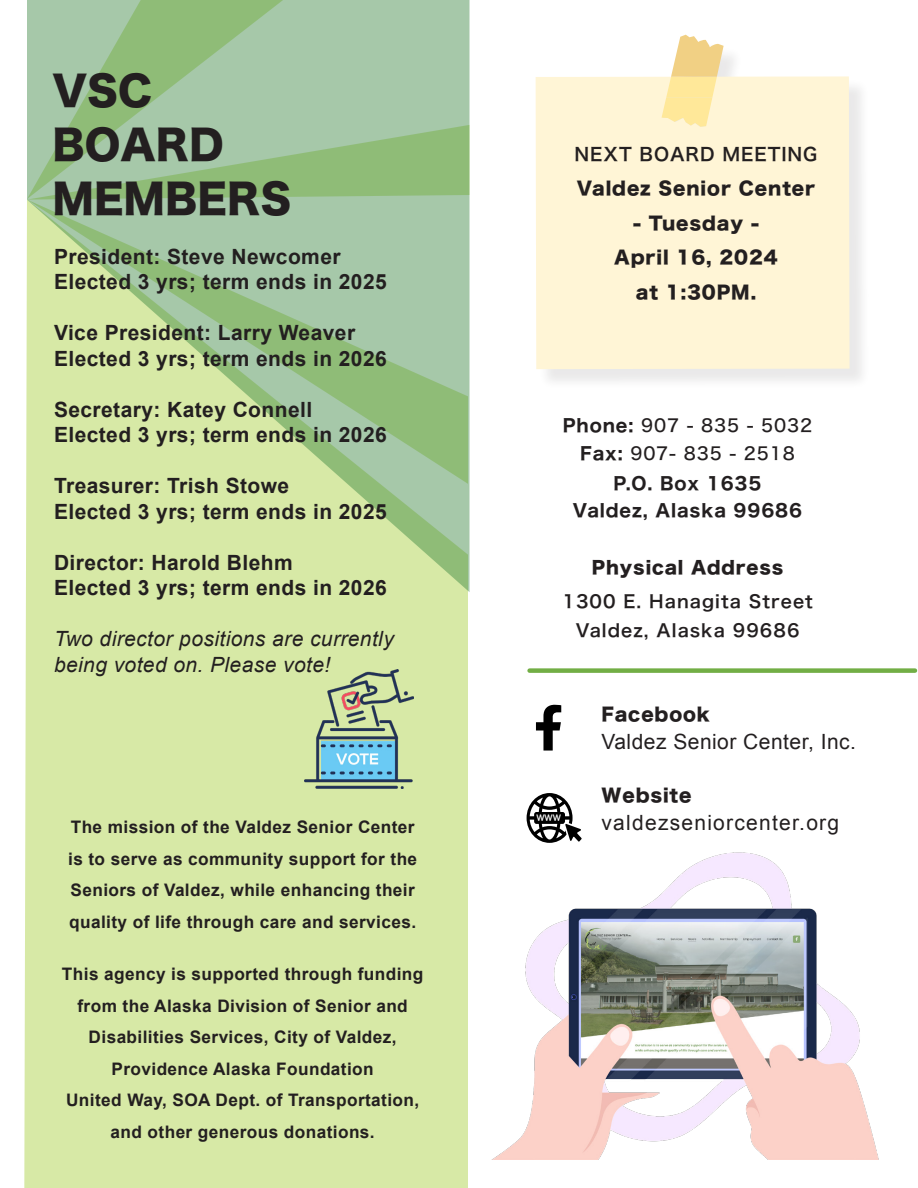
<style>
.page{position:relative;width:918px;height:1188px;background:#fff}
.page>*{position:absolute;margin:0;border:0;box-sizing:border-box;transform-origin:0 0}
.t1{font:40.5px "Hiragino Sans W8";color:#231f20}
.t2{font:700 21px "Arial";letter-spacing:.02em;color:#231f20}
.t3{font:italic 21px/25.5px "Arial";letter-spacing:.02em;color:#231f20}
.t4{font:21px "Arial";letter-spacing:.025em;color:#231f20}
.t5{font:21px "Arial";letter-spacing:.06em;color:#231f20}
.t6{font:18px "Hiragino Sans W8";letter-spacing:.05em;color:#231f20}
.t7{font:18px "Hiragino Sans W6";letter-spacing:.05em;color:#231f20}
.t8{font:18px "Hira Kaku Std N W8";letter-spacing:.05em;color:#231f20}
.t9{font:17.55px "Hiragino Sans W6";letter-spacing:.06em;color:#231f20}
.t10{font:17.55px "Hiragino Sans W5";letter-spacing:.05em;color:#231f20}
.t11{font:17.55px "Hiragino Sans W7";letter-spacing:.05em;color:#231f20}
.t12{font:17.55px "Hiragino Sans W8";letter-spacing:.05em;color:#231f20}
.t13{font:700 17.25px/31.5px "Arial";letter-spacing:.025em;color:#231f20}
.t14{font:700 12.15px "Comfortaa";color:#fff;scale:.92 1}
.s1{font-family:"Hiragino Sans W7"}
</style>
<div class="page">
<img style="left:493px;top:852px;width:386px;height:307px">
<div style="left:530px;top:668px;width:385px;height:5px;background:#72ae45"></div>
<div style="left:24px;top:240px;width:444px;height:948px;background:#d7e9a6"></div>
<svg style="left:27px;top:0;width:443px;height:592px;background:#b1d09d"></svg>
<svg style="left:536px;top:705px;width:25px;height:46px"></svg>
<div style="left:538px;top:38px;width:332px;height:352px;background:#231f20;opacity:.1"></div>
<div style="left:536px;top:76px;width:314px;height:293px;background:#fff5d6"></div>
<svg style="left:662px;top:35px;width:62px;height:92px;background:#fae6ae"></svg>
<svg style="left:527px;top:793px;width:55px;height:50px"></svg>
<img style="left:304px;top:670px;width:110px;height:119px">
<p class="t1" style="left:52px;top:68px;width:101px">VSC</p>
<p class="t1" style="left:52px;top:122px;width:173px">BOARD</p>
<p class="t1" style="left:52px;top:176px;width:240px">MEMBERS</p>
<p class="t2" style="left:54px;top:243px;width:288px">President: Steve Newcomer</p>
<p class="t2" style="left:54px;top:268px;width:334px">Elected 3 yrs; term ends in 2025</p>
<p class="t2" style="left:54px;top:319px;width:303px">Vice President: Larry Weaver</p>
<p class="t2" style="left:54px;top:345px;width:334px">Elected 3 yrs; term ends in 2026</p>
<p class="t2" style="left:54px;top:396px;width:260px">Secretary: Katey Connell</p>
<p class="t2" style="left:54px;top:421px;width:334px">Elected 3 yrs; term ends in 2026</p>
<p class="t2" style="left:54px;top:472px;width:237px">Treasurer: Trish Stowe</p>
<p class="t2" style="left:54px;top:498px;width:334px">Elected 3 yrs; term ends in 2025</p>
<p class="t2" style="left:54px;top:549px;width:240px">Director: Harold Blehm</p>
<p class="t2" style="left:54px;top:574px;width:334px">Elected 3 yrs; term ends in 2026</p>
<p class="t3" style="left:54px;top:627px;width:341px">Two director positions are currently being voted on. Please vote!</p>
<p class="t13" style="left:71px;top:812px;width:345px">The mission of the Valdez Senior Center</p>
<p class="t13" style="left:68px;top:844px;width:351px">is to serve as community support for the<br>Seniors of Valdez, while enhancing their quality of life through care and services.</p>
<p class="t13" style="left:62px;top:959px;width:363px;text-align:center">This agency is supported through funding from the Alaska Division of Senior and Disabilities Services, City of Valdez, Providence Alaska Foundation</p>
<p class="t13" style="left:66px;top:1085px;width:355px">United Way, SOA Dept. of Transportation,</p>
<p class="t13" style="left:111px;top:1117px;width:266px">and other generous donations.</p>
<p class="t7" style="left:575px;top:138px;width:244px">NEXT BOARD MEETING</p>
<p class="t6" style="left:577px;top:179px;width:240px">Valdez Senior Center</p>
<p class="t6" style="left:633px;top:213px;width:128px">- Tuesday -</p>
<p class="t6" style="left:614px;top:248px;width:165px">April 16, 2024</p>
<p class="t6" style="left:636px;top:282px;width:122px">at 1:30PM.</p>
<p class="t10" style="left:563px;top:409px;width:251px"><span class="s1">Phone:</span> 907 - 835 - 5032</p>
<p class="t10" style="left:580px;top:438px;width:216px"><span class="s1">Fax:</span> 907- 835 - 2518</p>
<p class="t11" style="left:614px;top:469px;width:149px">P.O. Box 1635</p>
<p class="t11" style="left:573px;top:496px;width:231px">Valdez, Alaska 99686</p>
<p class="t12" style="left:592px;top:558px;width:193px">Physical Address</p>
<p class="t9" style="left:562px;top:585px;width:252px">1300 E. Hanagita Street</p>
<p class="t9" style="left:576px;top:615px;width:225px">Valdez, Alaska 99686</p>
<p class="t14" style="left:536px;top:806px;width:28px">www</p>
<p class="t8" style="left:602px;top:704px;width:110px">Facebook</p>
<p class="t4" style="left:602px;top:728px;width:256px">Valdez Senior Center, Inc.</p>
<p class="t8" style="left:602px;top:785px;width:92px">Website</p>
<p class="t5" style="left:602px;top:809px;width:239px">valdezseniorcenter.org</p>
</div>
